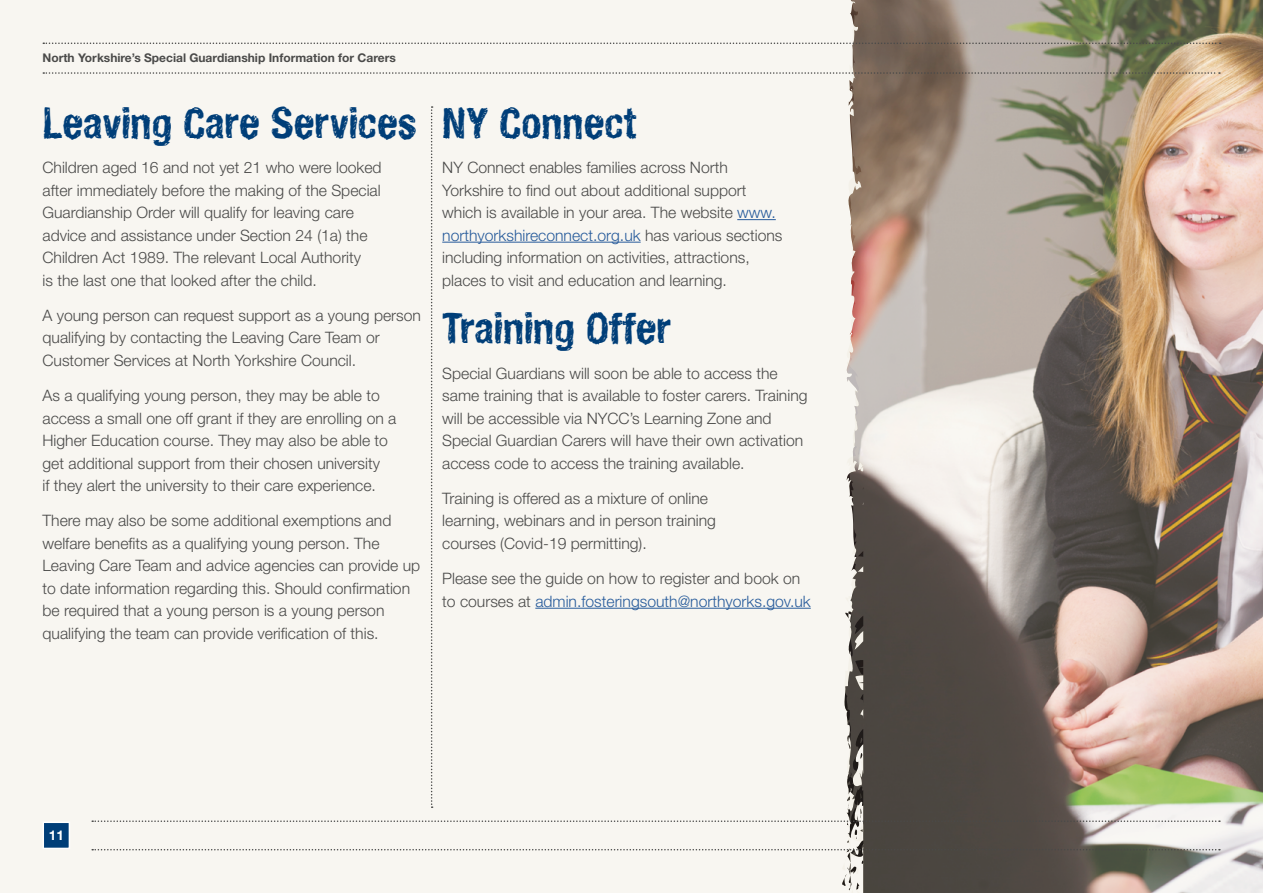
<style>
.page{position:relative;width:1263px;height:893px;background:#f8f6f1}
.page>*{position:absolute;margin:0;border:0;box-sizing:border-box;transform-origin:0 0}
.t1{font:42px "Hand Vetica";color:#003e78}
.t2{font:300 15.75px/22.5px "Helvetica Neue LT Std";color:#4a4a49}
.t3{font:700 13.5px "Helvetica Neue LT Std";color:#fff}
.t4{font:700 12px "Helvetica Neue LT Std";color:#4a4a49}
.s1{color:#275b9b}
</style>
<div class="page">
<img style="left:842px;top:0;width:421px;height:893px">
<svg style="left:43px;top:72px;width:1177px;height:2px"></svg>
<svg style="left:43px;top:43px;width:1178px;height:1px"></svg>
<svg style="left:92px;top:849px;width:1128px;height:1px"></svg>
<svg style="left:92px;top:820px;width:1128px;height:2px"></svg>
<svg style="left:431px;top:106px;width:2px;height:702px"></svg>
<hr style="left:737px;top:219px;width:39px;height:1px;background:#275b9b">
<hr style="left:442px;top:242px;width:199px;height:1px;background:#275b9b">
<hr style="left:535px;top:608px;width:276px;height:1px;background:#275b9b">
<div style="left:43px;top:822px;width:26px;height:26px;background:#003e78"></div>
<div style="left:43px;top:821px;width:27px;height:28px;border:2px solid #fff"></div>
<p class="t4" style="left:43px;top:51px;width:355px">North Yorkshire’s Special Guardianship Information for Carers</p>
<p class="t1" style="left:43px;top:96px;width:376px">Leaving Care Services</p>
<p class="t2" style="left:43px;top:156px;width:341px">Children aged 16 and not yet 21 who were looked after immediately before the making of the Special Guardianship Order will qualify for leaving care advice and assistance under Section 24 (1a) the Children Act 1989. The relevant Local Authority<br>is the last one that looked after the child.</p>
<p class="t2" style="left:43px;top:304px;width:380px">A young person can request support as a young person qualifying by contacting the Leaving Care Team or<br>Customer Services at North Yorkshire Council.</p>
<p class="t2" style="left:43px;top:384px;width:355px">As a qualifying young person, they may be able to access a small one off grant if they are enrolling on a Higher Education course. They may also be able to get additional support from their chosen university<br>if they alert the university to their care experience.</p>
<p class="t2" style="left:43px;top:509px;width:379px">There may also be some additional exemptions and welfare benefts as a qualifying young person. The Leaving Care Team and advice agencies can provide up to date information regarding this. Should confrmation be required that a young person is a young person qualifying the team can provide verifcation of this.</p>
<p class="t1" style="left:442px;top:96px;width:196px">NY Connect</p>
<p class="t2" style="left:442px;top:156px;width:342px">NY Connect enables families across North Yorkshire to fnd out about additional support which is available in your area. The website <span class="s1">www. northyorkshireconnect.org.uk</span> has various sections including information on activities, attractions, places to visit and education and learning.</p>
<p class="t1" style="left:442px;top:302px;width:230px">Training Offer</p>
<p class="t2" style="left:442px;top:361px;width:367px">Special Guardians will soon be able to access the same training that is available to foster carers. Training will be accessible via NYCC’s Learning Zone and Special Guardian Carers will have their own activation access code to access the training available.</p>
<p class="t2" style="left:442px;top:487px;width:275px">Training is offered as a mixture of online learning, webinars and in person training courses (Covid-19 permitting).</p>
<p class="t2" style="left:442px;top:567px;width:370px">Please see the guide on how to register and book on to courses at <span class="s1">admin.fosteringsouth@northyorks.gov.uk</span></p>
<p class="t3" style="left:49px;top:827px;width:17px">11</p>
</div>
